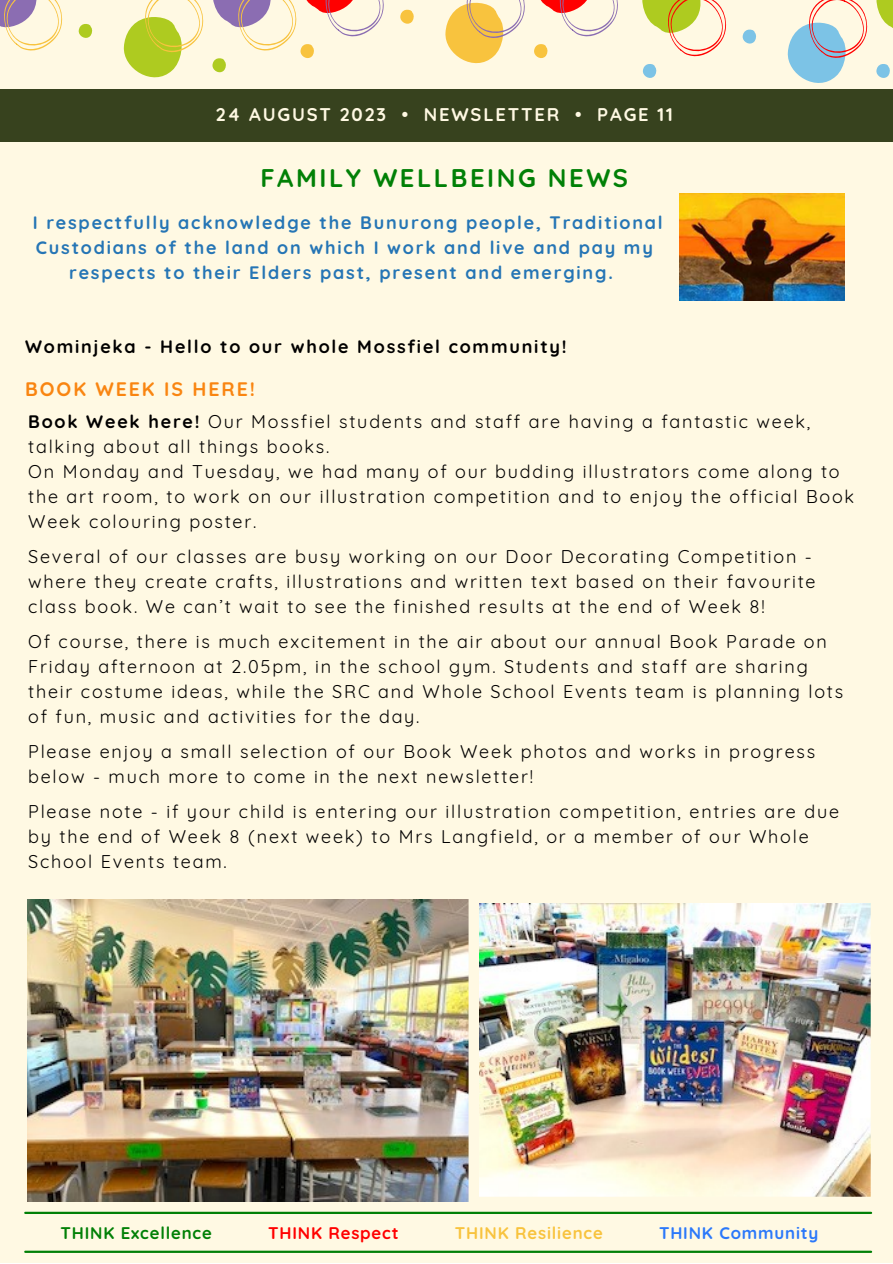
<style>
.page{position:relative;width:893px;height:1264px;background:#fff}
.page>*{position:absolute;margin:0;border:0;box-sizing:border-box;transform-origin:0 0}
.t1{font:700 25.5px "Quicksand";letter-spacing:.1em;color:#018006}
.t2{font:700 19.5px "Quicksand";letter-spacing:.1em;color:#f98511}
.t3{font:700 18.3px "Quicksand";letter-spacing:.1em;color:#fff9e3}
.t4{font:18px/25px "Quicksand";letter-spacing:.1em;color:#000}
.t5{font:700 18px "Quicksand";letter-spacing:.1em;color:#2575b5}
.t6{font:700 18px "Quicksand";letter-spacing:.1em;color:#000}
.t7{font:700 16.8px "Quicksand";letter-spacing:.05em;color:#018006}
.t8{font:700 16.8px "Quicksand";letter-spacing:.05em;color:#f8c33e}
.t9{font:700 16.8px "Quicksand";letter-spacing:.05em;color:#2b78fa}
.t10{font:700 16.8px "Quicksand";letter-spacing:.05em;color:#f00}
.s1{font-weight:700}
</style>
<div class="page">
<div style="left:0;top:0;width:892px;height:1262px;background:#fff9e3"></div>
<svg style="left:0;top:0;width:63px;height:51px"></svg>
<svg style="left:78px;top:24px;width:15px;height:14px"></svg>
<svg style="left:123px;top:0;width:261px;height:77px"></svg>
<svg style="left:400px;top:9px;width:14px;height:15px"></svg>
<svg style="left:534px;top:44px;width:14px;height:14px"></svg>
<svg style="left:445px;top:0;width:80px;height:63px"></svg>
<svg style="left:540px;top:0;width:78px;height:37px"></svg>
<svg style="left:642px;top:64px;width:15px;height:14px"></svg>
<svg style="left:642px;top:0;width:84px;height:57px"></svg>
<svg style="left:742px;top:29px;width:14px;height:15px"></svg>
<svg style="left:876px;top:64px;width:14px;height:14px"></svg>
<svg style="left:876px;top:0;width:16px;height:28px"></svg>
<svg style="left:787px;top:0;width:80px;height:83px"></svg>
<div style="left:0;top:89px;width:892px;height:53px;background:#37421e"></div>
<hr style="left:25px;top:1211px;width:846px;height:2px;background:#018006">
<hr style="left:25px;top:1250px;width:846px;height:2px;background:#018006">
<img style="left:679px;top:194px;width:165px;height:106px">
<img style="left:27px;top:899px;width:442px;height:302px">
<img style="left:479px;top:903px;width:392px;height:294px">
<p class="t3" style="left:216px;top:103px;width:458px">24 AUGUST 2023 • NEWSLETTER • PAGE 11</p>
<p class="t1" style="left:260px;top:162px;width:369px">FAMILY WELLBEING NEWS</p>
<p class="t5" style="left:33px;top:211px;width:631px">I respectfully acknowledge the Bunurong people, Traditional</p>
<p class="t5" style="left:36px;top:236px;width:618px">Custodians of the land on which I work and live and pay my</p>
<p class="t5" style="left:69px;top:261px;width:545px">respects to their Elders past, present and emerging.</p>
<p class="t6" style="left:25px;top:335px;width:543px">Wominjeka - Hello to our whole Mossfiel community!</p>
<p class="t2" style="left:25px;top:376px;width:231px">BOOK WEEK IS HERE!</p>
<p class="t4" style="left:28px;top:409px;width:783px"><span class="s1">Book Week here!</span> Our Mossfiel students and staff are having a fantastic week, talking about all things books.</p>
<p class="t4" style="left:28px;top:459px;width:827px">On Monday and Tuesday, we had many of our budding illustrators come along to the art room, to work on our illustration competition and to enjoy the official Book<br>Week colouring poster.</p>
<p class="t4" style="left:28px;top:544px;width:789px">Several of our classes are busy working on our Door Decorating Competition - where they create crafts, illustrations and written text based on their favourite class book. We can’t wait to see the finished results at the end of Week 8!</p>
<p class="t4" style="left:28px;top:629px;width:816px">Of course, there is much excitement in the air about our annual Book Parade on Friday afternoon at 2.05pm, in the school gym. Students and staff are sharing their costume ideas, while the SRC and Whole School Events team is planning lots of fun, music and activities for the day.</p>
<p class="t4" style="left:28px;top:738px;width:788px">Please enjoy a small selection of our Book Week photos and works in progress below - much more to come in the next newsletter!</p>
<p class="t4" style="left:28px;top:798px;width:812px">Please note - if your child is entering our illustration competition, entries are due by the end of Week 8 (next week) to Mrs Langfield, or a member of our Whole<br>School Events team.</p>
<p class="t7" style="left:60px;top:1221px;width:153px">THINK Excellence</p>
<p class="t10" style="left:268px;top:1221px;width:132px">THINK Respect</p>
<p class="t8" style="left:455px;top:1221px;width:149px">THINK Resilience</p>
<p class="t9" style="left:659px;top:1221px;width:161px">THINK Community</p>
</div>
